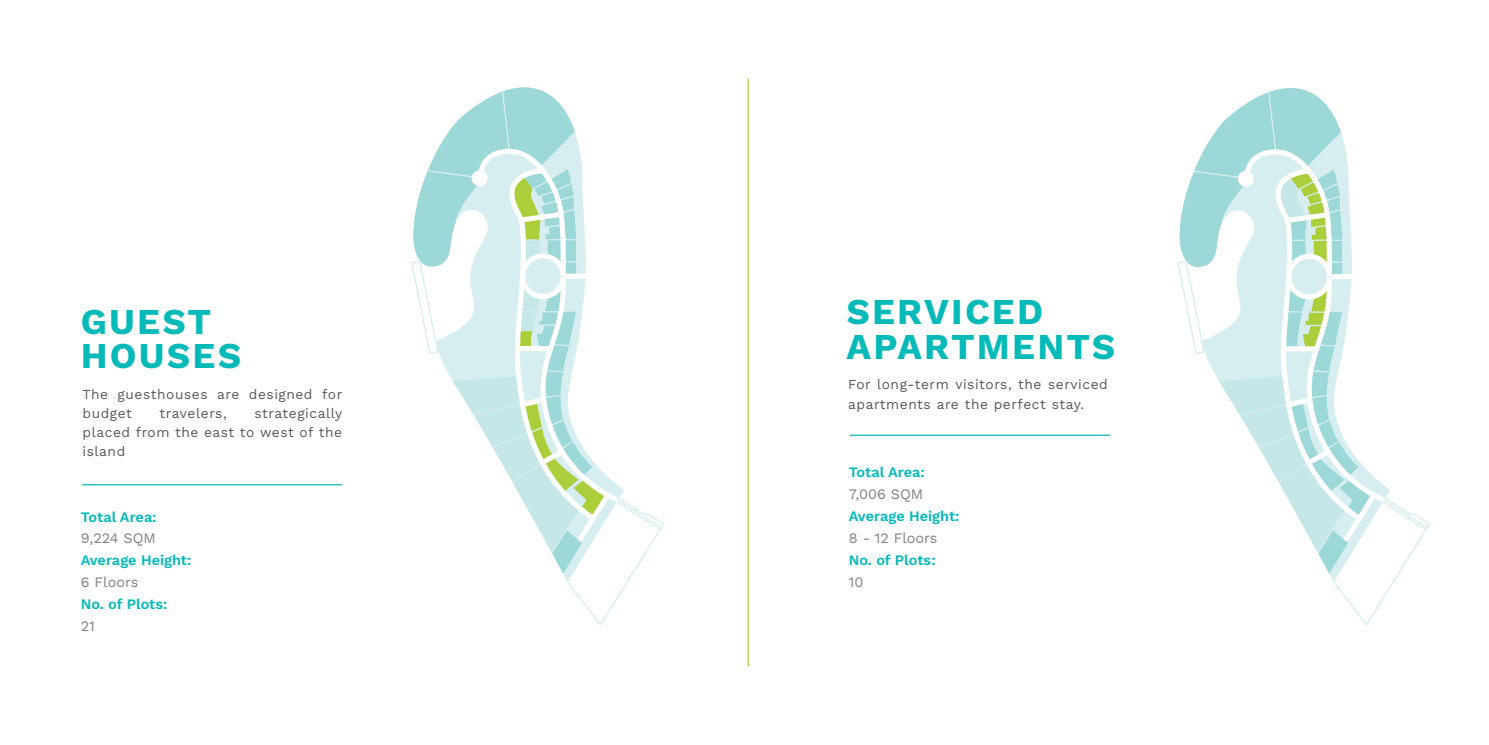
<style>
.page{position:relative;width:1489px;height:745px;background:#fff}
.page>*{position:absolute;margin:0;border:0;box-sizing:border-box;transform-origin:0 0}
.t1{font:700 36.38px/34.5px "Work Sans";letter-spacing:.06em;color:#04bab9}
.t2{font:600 14.5px "Work Sans";color:#04bab9}
.t3{font:14.5px "Work Sans";color:#808181}
.t4{font:13.75px/19.1px "Work Sans";letter-spacing:.04em;color:#57585a}
</style>
<div class="page">
<svg style="left:411px;top:87px;width:254px;height:539px"></svg>
<hr style="left:82px;top:484px;width:260px;height:1px;background:#04bab9">
<svg style="left:1177px;top:88px;width:254px;height:538px"></svg>
<hr style="left:849px;top:434px;width:261px;height:1px;background:#04bab9">
<hr style="left:747px;top:79px;width:1px;height:587px;background:#acce3a">
<h1 class="t1" style="left:81px;top:303px;width:162px">GUEST<br>HOUSES</h1>
<p class="t4" style="left:82px;top:385px;width:261px">The guesthouses are designed for budget</p>
<p class="t4" style="left:82px;top:403px;width:261px;text-align:justify;text-indent:172px">strategically placed from the east to west of the island</p>
<p class="t4" style="left:159px;top:403px;width:69px">travelers,</p>
<p class="t2" style="left:81px;top:510px;width:77px">Total Area:</p>
<p class="t3" style="left:81px;top:527px;width:77px">9,224 SQM</p>
<p class="t2" style="left:81px;top:554px;width:112px">Average Height:</p>
<p class="t3" style="left:81px;top:576px;width:59px">6 Floors</p>
<p class="t2" style="left:81px;top:598px;width:88px">No. of Plots:</p>
<p class="t3" style="left:81px;top:619px;width:16px">21</p>
<h1 class="t1" style="left:846px;top:294px;width:270px">SERVICED<br>APARTMENTS</h1>
<p class="t4" style="left:848px;top:374px;width:261px">For long-term visitors, the serviced apartments are the perfect stay.</p>
<p class="t2" style="left:848px;top:466px;width:77px">Total Area:</p>
<p class="t3" style="left:848px;top:482px;width:76px">7,006 SQM</p>
<p class="t2" style="left:848px;top:510px;width:112px">Average Height:</p>
<p class="t3" style="left:848px;top:531px;width:90px">8 - 12 Floors</p>
<p class="t2" style="left:848px;top:553px;width:88px">No. of Plots:</p>
<p class="t3" style="left:848px;top:575px;width:16px">10</p>
</div>
